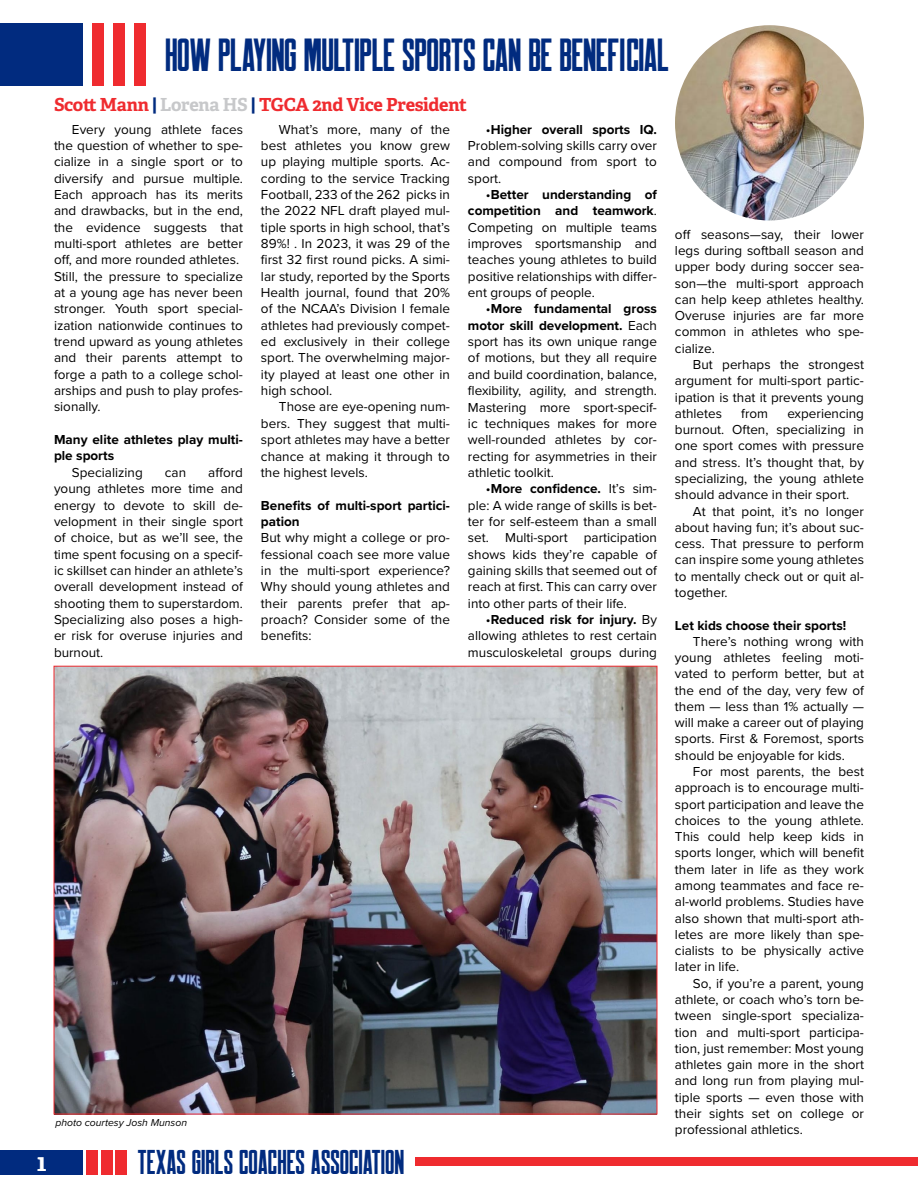
<style>
.page{position:relative;width:918px;height:1188px;background:#fff}
.page>*{position:absolute;margin:0;border:0;box-sizing:border-box;transform-origin:0 0}
.t1{font:46.5px "Robinson";letter-spacing:-.01em;color:#012b7f}
.t2{font:34.5px "Robinson";color:#012b7f}
.t3{font:700 24px "Adelle";color:#fff}
.t4{font:700 18px "Adelle";letter-spacing:-.015em;color:#ef2b2f}
.t5{font:13.5px/16.4px "Proxima Nova";color:#000;text-align:justify}
.t6{font:700 13.5px/16.4px "Proxima Nova";color:#000}
.t7{font:italic 10.35px "Proxima Nova";color:#000}
.s1{color:#012b7f}
.s2{color:#c7c8ca}
.s3{font-weight:700}
</style>
<div class="page">
<div style="left:0;top:1150px;width:83px;height:25px;background:#012b7f"></div>
<div style="left:86px;top:1150px;width:12px;height:25px;background:#ef2b2f"></div>
<div style="left:101px;top:1150px;width:12px;height:25px;background:#ef2b2f"></div>
<div style="left:116px;top:1150px;width:11px;height:25px;background:#ef2b2f"></div>
<div style="left:416px;top:1158px;width:502px;height:8px;background:#ef2b2f"></div>
<div style="left:0;top:23px;width:83px;height:63px;background:#012b7f"></div>
<div style="left:92px;top:23px;width:12px;height:63px;background:#ef2b2f"></div>
<div style="left:113px;top:23px;width:12px;height:63px;background:#ef2b2f"></div>
<div style="left:134px;top:23px;width:12px;height:63px;background:#ef2b2f"></div>
<img style="left:56px;top:668px;width:599px;height:444px">
<img style="left:675px;top:25px;width:189px;height:195px">
<h1 class="t1" style="left:165px;top:32px;width:506px">HOW PLAYING MULTIPLE SPORTS CAN BE BENEF CIAL</h1>
<h1 class="t1" style="left:620px;top:32px;width:7px">I</h1>
<h3 class="t4" style="left:54px;top:93px;width:415px">Scott Mann <span class="s1">|</span> <span class="s2">Lorena HS</span> <span class="s1">|</span> TGCA 2nd Vice President</h3>
<p class="t5" style="left:54px;top:120px;width:191px;text-align:left;text-indent:18px">Every young athlete faces the question of whether to spe&shy;cialize in a single sport or to diversify and pursue multiple.<br>Each approach has its merits and drawbacks, but in the end, the evidence suggests that multi-sport athletes are better off, and more rounded athletes.<br>Still, the pressure to specialize at a young age has never been stronger. Youth sport special&shy;ization nationwide continues to trend upward as young athletes and their parents attempt to forge a path to a college schol&shy;arships and push to play profes&shy;sionally.</p>
<p class="t6" style="left:54px;top:431px;width:190px">Many elite athletes play multi&shy;ple sports</p>
<p class="t5" style="left:72px;top:464px;width:72px">Specializing</p>
<p class="t5" style="left:165px;top:464px;width:23px">can</p>
<p class="t5" style="left:468px;top:120px;width:191px;text-indent:18px">•<span class="s3">Higher overall sports IQ.<br></span>Problem-solving skills carry over and compound from sport to sport.</p>
<p class="t5" style="left:468px;top:186px;width:191px;text-indent:18px">•<span class="s3">Better understanding of competition and teamwork</span>.<br>Competing on multiple teams improves sportsmanship and teaches young athletes to build positive relationships with differ&shy;ent groups of people.</p>
<p class="t5" style="left:468px;top:300px;width:191px;text-indent:18px">•<span class="s3">More fundamental gross motor skill development.</span> Each sport has its own unique range of motions, but they all require and build coordination, balance, flexibility, agility, and strength.<br>Mastering more sport-specif&shy;ic techniques makes for more well-rounded athletes by cor&shy;recting for asymmetries in their athletic toolkit.</p>
<p class="t5" style="left:468px;top:480px;width:191px;text-indent:18px">•<span class="s3">More confidence.</span> It’s sim&shy;ple: A wide range of skills is bet&shy;ter for self-esteem than a small set. Multi-sport participation shows kids they’re capable of gaining skills that seemed out of reach at first. This can carry over into other parts of their life.</p>
<p class="t5" style="left:468px;top:611px;width:191px;text-indent:18px">•<span class="s3">Reduced risk for injury.</span> By allowing athletes to rest certain musculoskeletal groups during</p>
<p class="t5" style="left:261px;top:120px;width:191px;text-indent:18px">What’s more, many of the best athletes you know grew up playing multiple sports. Ac&shy;cording to the service Tracking Football, 233 of the 262 picks in the 2022 NFL draft played mul&shy;tiple sports in high school, that’s 89%! . In 2023, it was 29 of the first 32 first round picks. A simi&shy;lar study, reported by the Sports Health journal, found that 20% of the NCAA’s Division I female athletes had previously compet&shy;ed exclusively in their college sport. The overwhelming major&shy;ity played at least one other in high school.</p>
<p class="t5" style="left:261px;top:398px;width:191px;text-indent:18px">Those are eye-opening num&shy;bers. They suggest that multi&shy;sport athletes may have a better chance at making it through to the highest levels.</p>
<p class="t6" style="left:261px;top:497px;width:191px">Benefits of multi-sport partici&shy;pation</p>
<p class="t5" style="left:261px;top:529px;width:191px">But why might a college or pro&shy;fessional coach see more value in the multi-sport experience?<br>Why should young athletes and their parents prefer that ap&shy;proach? Consider some of the benefits:</p>
<p class="t5" style="left:54px;top:464px;width:191px;text-indent:154px">afford young athletes more time and energy to devote to skill de&shy;velopment in their single sport of choice, but as we’ll see, the time spent focusing on a specif&shy;ic skillset can hinder an athlete’s overall development instead of shooting them to superstardom.<br>Specializing also poses a high&shy;er risk for overuse injuries and burnout.</p>
<p class="t7" style="left:56px;top:1115px;width:133px">photo courtesy Josh Munson</p>
<h3 class="t3" style="left:37px;top:1148px;width:11px">1</h3>
<h2 class="t2" style="left:138px;top:1145px;width:268px">TEXAS GIRLS COACHES ASSOCIATION</h2>
<p class="t5" style="left:675px;top:226px;width:191px">off seasons—say, their lower legs during softball season and upper body during soccer sea&shy;son—the multi-sport approach can help keep athletes healthy.<br>Overuse injuries are far more common in athletes who spe&shy;cialize.</p>
<p class="t5" style="left:675px;top:356px;width:191px;text-indent:18px">But perhaps the strongest argument for multi-sport partic&shy;ipation is that it prevents young athletes</p>
<p class="t5" style="left:741px;top:405px;width:28px">from</p>
<p class="t5" style="left:675px;top:405px;width:191px;text-indent:112px">experiencing burnout. Often, specializing in one sport comes with pressure and stress. It’s thought that, by specializing, the young athlete should advance in their sport.</p>
<p class="t5" style="left:675px;top:502px;width:191px;text-indent:18px">At that point, it’s no longer about having fun; it’s about suc&shy;cess. That pressure to perform can inspire some young athletes to mentally check out or quit al&shy;together.</p>
<p class="t6" style="left:675px;top:617px;width:173px">Let kids choose their sports!</p>
<p class="t5" style="left:675px;top:633px;width:191px;text-indent:18px">There’s nothing wrong with young athletes feeling moti&shy;vated to perform better, but at the end of the day, very few of them — less than 1% actually — will make a career out of playing sports. First &amp; Foremost, sports should be enjoyable for kids.</p>
<p class="t5" style="left:675px;top:763px;width:191px;text-indent:18px">For most parents, the best approach is to encourage multi&shy;sport participation and leave the choices to the young athlete.<br>This could help keep kids in sports longer, which will benefit them later in life as they work among teammates and face re&shy;al-world problems. Studies have also shown that multi-sport ath&shy;letes are more likely than spe&shy;cialists to be physically active later in life.</p>
<p class="t5" style="left:675px;top:974px;width:191px;text-indent:18px">So, if you’re a parent, young athlete, or coach who’s torn be&shy;tween single-sport specializa&shy;tion and multi-sport participa&shy;tion, just remember: Most young athletes gain more in the short and long run from playing mul&shy;tiple sports — even those with their sights set on college or professional athletics.</p>
</div>
